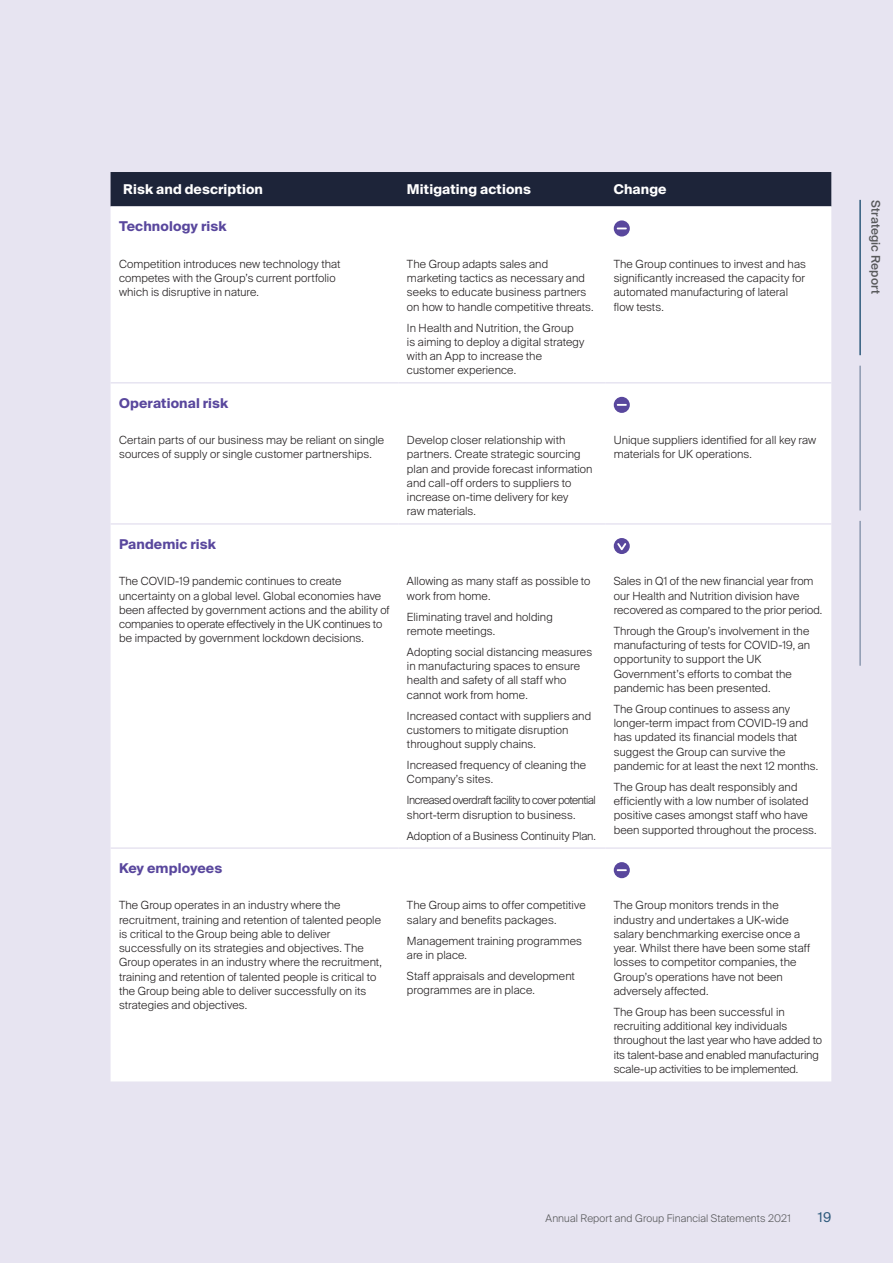
<style>
.page{position:relative;width:893px;height:1263px;background:#e7e4f1}
.page>*{position:absolute;margin:0;border:0;box-sizing:border-box;transform-origin:0 0}
.Risk_heading{font:700 13.5px "Suisse Intl";letter-spacing:.01em;color:#59479d}
.Subhead_1{font:700 13.5px "Suisse Intl";letter-spacing:.01em;color:#fff}
.t1{font:13.5px "Suisse Intl";color:#2f5b7d}
.t2{font:500 12px "Suisse Intl";letter-spacing:.01em;color:#57585a}
.Risks_text{font:300 11.25px/14.2px "Suisse Intl";letter-spacing:.01em;color:#231f20}
.Risks_text-2{font:300 11.25px/14.2px "Suisse Intl";letter-spacing:-.03em;color:#231f20;scale:.96 1}
.t3{font:300 10.5px "Suisse Intl";letter-spacing:.01em;color:#57585a}
</style>
<div class="page">
<hr style="left:859px;top:366px;width:2px;height:144px;background:#8d99b0">
<hr style="left:859px;top:200px;width:2px;height:155px;background:#2f5b7d">
<hr style="left:859px;top:521px;width:2px;height:145px;background:#8d99b0">
<div style="left:111px;top:172px;width:720px;height:34px;background:#1d2439"></div>
<div style="left:111px;top:206px;width:720px;height:176px;background:#fff"></div>
<div style="left:111px;top:384px;width:720px;height:697px;background:#fff"></div>
<hr style="left:111px;top:847px;width:287px;height:2px;background:#e7e4f1">
<hr style="left:398px;top:847px;width:207px;height:2px;background:#e7e4f1">
<hr style="left:605px;top:847px;width:226px;height:2px;background:#e7e4f1">
<hr style="left:111px;top:523px;width:287px;height:2px;background:#e7e4f1">
<hr style="left:398px;top:523px;width:207px;height:2px;background:#e7e4f1">
<hr style="left:605px;top:523px;width:226px;height:2px;background:#e7e4f1">
<svg style="left:614px;top:220px;width:16px;height:16px"></svg>
<svg style="left:614px;top:397px;width:16px;height:16px"></svg>
<svg style="left:614px;top:538px;width:16px;height:16px"></svg>
<svg style="left:614px;top:862px;width:16px;height:16px"></svg>
<p class="Subhead_1" style="left:123px;top:181px;width:141px">Risk and description</p>
<p class="Subhead_1" style="left:407px;top:181px;width:126px">Mitigating actions</p>
<p class="Subhead_1" style="left:614px;top:181px;width:54px">Change</p>
<p class="Risk_heading" style="left:119px;top:219px;width:109px">Technology risk</p>
<p class="Risks_text" style="left:119px;top:257px;width:223px">Competition introduces new technology that competes with the Group’s current portfolio which is disruptive in nature.</p>
<p class="Risks_text" style="left:407px;top:257px;width:188px">The Group adapts sales and marketing tactics as necessary and seeks to educate business partners on how to handle competitive threats.</p>
<p class="Risks_text" style="left:407px;top:320px;width:179px">In Health and Nutrition, the Group is aiming to deploy a digital strategy with an App to increase the customer experience.</p>
<p class="Risks_text" style="left:614px;top:257px;width:194px">The Group continues to invest and has significantly increased the capacity for automated manufacturing of lateral flow tests.</p>
<p class="Risk_heading" style="left:119px;top:395px;width:111px">Operational risk</p>
<p class="Risks_text" style="left:119px;top:433px;width:267px">Certain parts of our business may be reliant on single sources of supply or single customer partnerships.</p>
<p class="Risks_text" style="left:407px;top:433px;width:187px">Develop closer relationship with partners. Create strategic sourcing plan and provide forecast information and call-off orders to suppliers to increase on-time delivery for key<br>raw materials.</p>
<p class="Risks_text" style="left:614px;top:433px;width:204px">Unique suppliers identified for all key raw materials for UK operations.</p>
<p class="Risk_heading" style="left:119px;top:536px;width:99px">Pandemic risk</p>
<p class="Risks_text" style="left:119px;top:574px;width:272px">The COVID-19 pandemic continues to create uncertainty on a global level. Global economies have been affected by government actions and the ability of companies to operate effectively in the UK continues to be impacted by government lockdown decisions.</p>
<p class="Risks_text" style="left:407px;top:574px;width:185px">Allowing as many staff as possible to work from home.</p>
<p class="Risks_text" style="left:614px;top:574px;width:210px">Sales in Q1 of the new financial year from our Health and Nutrition division have recovered as compared to the prior period.</p>
<p class="Risks_text" style="left:614px;top:624px;width:198px">Through the Group’s involvement in the manufacturing of tests for COVID-19, an opportunity to support the UK Government’s efforts to combat the pandemic has been presented.</p>
<p class="Risks_text" style="left:614px;top:702px;width:206px">The Group continues to assess any longer-term impact from COVID-19 and has updated its financial models that suggest the Group can survive the pandemic for at least the next 12 months.</p>
<p class="Risks_text" style="left:614px;top:780px;width:204px">The Group has dealt responsibly and efficiently with a low number of isolated positive cases amongst staff who have been supported throughout the process.</p>
<p class="Risks_text" style="left:407px;top:609px;width:147px">Eliminating travel and holding remote meetings.</p>
<p class="Risks_text" style="left:407px;top:645px;width:187px">Adopting social distancing measures in manufacturing spaces to ensure health and safety of all staff who cannot work from home.</p>
<p class="Risks_text" style="left:407px;top:708px;width:186px">Increased contact with suppliers and customers to mitigate disruption throughout supply chains.</p>
<p class="Risks_text" style="left:407px;top:758px;width:181px">Increased frequency of cleaning the<br>Company’s sites.</p>
<p class="Risks_text-2" style="left:407px;top:793px;width:198px">Increased overdraft facility to cover potential short-term disruption to business.</p>
<p class="Risks_text" style="left:407px;top:828px;width:190px">Adoption of a Business Continuity Plan.</p>
<p class="Risk_heading" style="left:119px;top:860px;width:105px">Key employees</p>
<p class="Risks_text" style="left:119px;top:898px;width:264px">The Group operates in an industry where the recruitment, training and retention of talented people is critical to the Group being able to deliver successfully on its strategies and objectives. The Group operates in an industry where the recruitment, training and retention of talented people is critical to the Group being able to deliver successfully on its strategies and objectives.</p>
<p class="Risks_text" style="left:407px;top:898px;width:180px">The Group aims to offer competitive salary and benefits packages.</p>
<p class="Risks_text" style="left:407px;top:934px;width:177px">Management training programmes are in place.</p>
<p class="Risks_text" style="left:407px;top:969px;width:170px">Staff appraisals and development programmes are in place.</p>
<p class="Risks_text" style="left:614px;top:898px;width:198px">The Group monitors trends in the industry and undertakes a UK-wide salary benchmarking exercise once a year. Whilst there have been some staff losses to competitor companies, the Group’s operations have not been adversely affected.</p>
<p class="Risks_text" style="left:614px;top:1005px;width:210px">The Group has been successful in recruiting additional key individuals throughout the last year who have added to its talent-base and enabled manufacturing scale-up activities to be implemented.</p>
<p class="t2" style="left:883px;top:200px;width:96px;rotate:90deg">Strategic Report</p>
<p class="t3" style="left:546px;top:1212px;width:247px">Annual Report and Group Financial Statements 2021</p>
<p class="t1" style="left:818px;top:1210px;width:15px">19</p>
</div>
